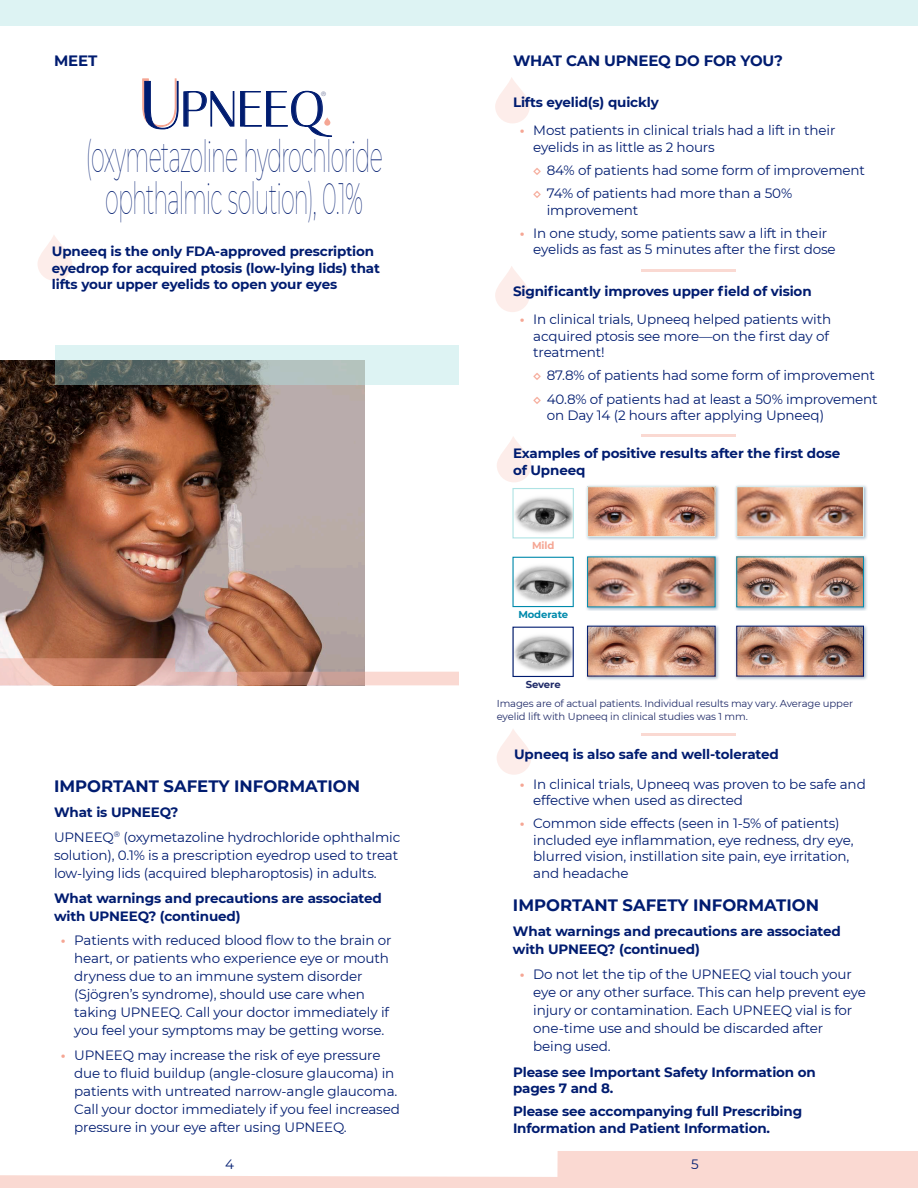
<style>
.page{position:relative;width:918px;height:1188px;background:#fff}
.page>*{position:absolute;margin:0;border:0;box-sizing:border-box;transform-origin:0 0}
.t1{font:49.5px "Italiana";color:#001c70}
.t2{font:100 44.7px/42.2px "Montserrat";letter-spacing:-.045em;color:#001c70;text-align:center;scale:.5 1}
.ISI_headline{font:700 16.5px "Montserrat";color:#001c70}
.Subhead{font:700 15px "Montserrat";letter-spacing:-.01em;color:#001c70}
.Body{font:13.5px/18px "Montserrat";letter-spacing:-.01em;color:#001c70}
.Body-2{font:700 13.5px/16.5px "Montserrat";letter-spacing:-.01em;color:#001c70}
.Footnote{font:10.05px/12.3px "Montserrat";letter-spacing:-.01em;color:#202b68}
.image_title{font:700 10.05px "Montserrat";letter-spacing:-.01em;color:#008aac}
.image_title-2{font:700 10.05px "Montserrat";letter-spacing:-.02em;color:#202b68}
.image_title-3{font:700 10.05px "Montserrat";color:#f5a694}
.t3{font:100 6.15px "Helvetica Neue LT Std";color:#29356c}
.s1{font-size:67.5px;color:#f5a694}
.s2{font-weight:700;color:#f5a694}
</style>
<div class="page">
<svg style="left:0;top:1151px;width:918px;height:37px"></svg>
<div style="left:37px;top:234px;width:35px;height:47px;background:linear-gradient(to bottom,#fefaf9,#fde9e6);border-radius:17px"></div>
<div style="left:495px;top:77px;width:35px;height:46px;background:linear-gradient(to bottom,#fef9f9,#fde9e6);border-radius:17px"></div>
<div style="left:495px;top:266px;width:35px;height:46px;background:linear-gradient(to bottom,#fef9f8,#fdeae6);border-radius:17px"></div>
<div style="left:497px;top:436px;width:34px;height:46px;background:linear-gradient(to bottom,#fef9f8,#fde9e6);border-radius:17px"></div>
<div style="left:497px;top:728px;width:34px;height:47px;background:linear-gradient(to bottom,#fefaf9,#fde9e5);border-radius:17px"></div>
<svg style="left:184px;top:91px;width:50px;height:36px"></svg>
<svg style="left:240px;top:91px;width:92px;height:46px"></svg>
<svg style="left:142px;top:79px;width:36px;height:50px"></svg>
<svg style="left:324px;top:117px;width:6px;height:9px"></svg>
<div style="left:585px;top:624px;width:135px;height:57px;background:#003d71;opacity:.35"></div>
<img style="left:589px;top:628px;width:125px;height:47px">
<div style="left:734px;top:624px;width:134px;height:57px;background:#003d71;opacity:.35"></div>
<img style="left:738px;top:628px;width:124px;height:47px">
<div style="left:736px;top:626px;width:128px;height:51px;border:1px solid #001c70"></div>
<div style="left:585px;top:484px;width:135px;height:57px;background:#003d71;opacity:.35"></div>
<img style="left:589px;top:488px;width:125px;height:47px">
<div style="left:587px;top:486px;width:129px;height:51px;border:1px solid #d9f0f1"></div>
<div style="left:734px;top:484px;width:134px;height:57px;background:#003d71;opacity:.35"></div>
<img style="left:738px;top:488px;width:124px;height:47px">
<div style="left:736px;top:486px;width:128px;height:51px;border:1px solid #d9f0f1"></div>
<div style="left:585px;top:555px;width:135px;height:56px;background:#003d71;opacity:.35"></div>
<img style="left:589px;top:558px;width:125px;height:47px">
<div style="left:734px;top:555px;width:134px;height:56px;background:#003d71;opacity:.35"></div>
<img style="left:738px;top:558px;width:124px;height:47px">
<img style="left:514px;top:497px;width:58px;height:36px">
<div style="left:512px;top:488px;width:62px;height:50px;border:1px solid #afe3e4"></div>
<img style="left:514px;top:565px;width:58px;height:38px">
<div style="left:512px;top:557px;width:62px;height:50px;border:1px solid #008aac"></div>
<img style="left:514px;top:635px;width:58px;height:37px">
<div style="left:512px;top:627px;width:62px;height:50px;border:1px solid #001c70"></div>
<img style="left:0;top:360px;width:364px;height:298px">
<svg style="left:56px;top:345px;width:403px;height:39px;background:#afc1bf"></svg>
<svg style="left:0;top:658px;width:459px;height:27px;background:#d3a79a"></svg>
<div style="left:0;top:0;width:918px;height:26px;background:#ddf3f3"></div>
<hr style="left:641px;top:269px;width:95px;height:2px;background:#f5a694">
<hr style="left:641px;top:434px;width:95px;height:3px;background:#f5a694">
<hr style="left:641px;top:733px;width:95px;height:3px;background:#f5a694">
<p class="Subhead" style="left:54px;top:50px;width:45px">MEET</p>
<p class="t1" style="left:138px;top:80px;width:188px"><span class="s1">U</span>PNEEQ</p>
<p class="t3" style="left:321px;top:90px;width:6px">®</p>
<p class="t2" style="left:86px;top:134px;width:596px">(oxymetazoline hydrochloride ophthalmic solution), 0.1%</p>
<p class="Body-2" style="left:52px;top:243px;width:330px">Upneeq is the only FDA-approved prescription eyedrop for acquired ptosis (low-lying lids) that lifts your upper eyelids to open your eyes</p>
<p class="Subhead" style="left:513px;top:50px;width:272px">WHAT CAN UPNEEQ DO FOR YOU?</p>
<p class="Body-2" style="left:513px;top:94px;width:147px">Lifts eyelid(s) quickly</p>
<p class="Body" style="left:533px;top:122px;width:304px;line-height:16.5px;text-indent:-14px"><span class="s2">•</span> Most patients in clinical trials had a lift in their eyelids in as little as 2 hours</p>
<p class="Body" style="left:533px;top:161px;width:333px"><span class="s2">◇</span> 84% of patients had some form of improvement</p>
<p class="Body" style="left:547px;top:185px;width:247px;line-height:16.5px;text-indent:-14px"><span class="s2">◇</span> 74% of patients had more than a 50% improvement</p>
<p class="Body" style="left:533px;top:224px;width:304px;line-height:16.5px;text-indent:-14px"><span class="s2">•</span> In one study, some patients saw a lift in their eyelids as fast as 5 minutes after the first dose</p>
<p class="Body-2" style="left:513px;top:283px;width:300px">Significantly improves upper field of vision</p>
<p class="Body" style="left:533px;top:311px;width:299px;line-height:16.5px;text-indent:-14px"><span class="s2">•</span> In clinical trials, Upneeq helped patients with acquired ptosis see more—on the first day of treatment!</p>
<p class="Body" style="left:533px;top:366px;width:343px"><span class="s2">◇</span> 87.8% of patients had some form of improvement</p>
<p class="Body" style="left:547px;top:390px;width:333px;line-height:16.5px;text-indent:-14px"><span class="s2">◇</span> 40.8% of patients had at least a 50% improvement on Day 14 (2 hours after applying Upneeq)</p>
<p class="Body-2" style="left:513px;top:445px;width:329px">Examples of positive results after the first dose of Upneeq</p>
<p class="image_title-3" style="left:532px;top:538px;width:24px">Mild</p>
<p class="image_title" style="left:518px;top:607px;width:51px">Moderate</p>
<p class="image_title-2" style="left:526px;top:677px;width:36px">Severe</p>
<p class="Footnote" style="left:497px;top:697px;width:358px">Images are of actual patients. Individual results may vary. Average upper eyelid lift with Upneeq in clinical studies was 1 mm.</p>
<p class="Body-2" style="left:514px;top:745px;width:266px">Upneeq is also safe and well-tolerated</p>
<p class="Body" style="left:533px;top:775px;width:334px;line-height:16.5px;text-indent:-14px"><span class="s2">•</span> In clinical trials, Upneeq was proven to be safe and effective when used as directed</p>
<p class="Body" style="left:533px;top:815px;width:322px;line-height:16.5px;text-indent:-14px"><span class="s2">•</span> Common side effects (seen in 1-5% of patients) included eye inflammation, eye redness, dry eye, blurred vision, instillation site pain, eye irritation, and headache</p>
<p class="ISI_headline" style="left:54px;top:775px;width:308px">IMPORTANT SAFETY INFORMATION</p>
<p class="Body-2" style="left:54px;top:804px;width:126px">What is UPNEEQ?</p>
<p class="Body" style="left:54px;top:828px;width:348px">UPNEEQ<sup>®</sup> (oxymetazoline hydrochloride ophthalmic solution), 0.1% is a prescription eyedrop used to treat low-lying lids (acquired blepharoptosis) in adults.</p>
<p class="Body-2" style="left:54px;top:888px;width:329px;line-height:18px">What warnings and precautions are associated with UPNEEQ? (continued)</p>
<p class="Body" style="left:74px;top:931px;width:319px;text-indent:-14px"><span class="s2">•</span> Patients with reduced blood flow to the brain or heart, or patients who experience eye or mouth dryness due to an immune system disorder (Sjögren’s syndrome), should use care when taking UPNEEQ. Call your doctor immediately if you feel your symptoms may be getting worse.</p>
<p class="Body" style="left:74px;top:1046px;width:327px;text-indent:-14px"><span class="s2">•</span> UPNEEQ may increase the risk of eye pressure due to fluid buildup (angle-closure glaucoma) in patients with untreated narrow-angle glaucoma.<br>Call your doctor immediately if you feel increased pressure in your eye after using UPNEEQ.</p>
<p class="Body" style="left:225px;top:1154px;width:10px">4</p>
<p class="Body" style="left:691px;top:1154px;width:9px">5</p>
<p class="ISI_headline" style="left:513px;top:894px;width:308px">IMPORTANT SAFETY INFORMATION</p>
<p class="Body-2" style="left:513px;top:922px;width:329px;line-height:18px">What warnings and precautions are associated with UPNEEQ? (continued)</p>
<p class="Body" style="left:533px;top:965px;width:334px;text-indent:-14px"><span class="s2">•</span> Do not let the tip of the UPNEEQ vial touch your eye or any other surface. This can help prevent eye injury or contamination. Each UPNEEQ vial is for one-time use and should be discarded after<br>being used.</p>
<p class="Body-2" style="left:513px;top:1063px;width:304px">Please see Important Safety Information on pages 7 and 8.</p>
<p class="Body-2" style="left:513px;top:1103px;width:291px">Please see accompanying full Prescribing<br>Information and Patient Information.</p>
</div>
